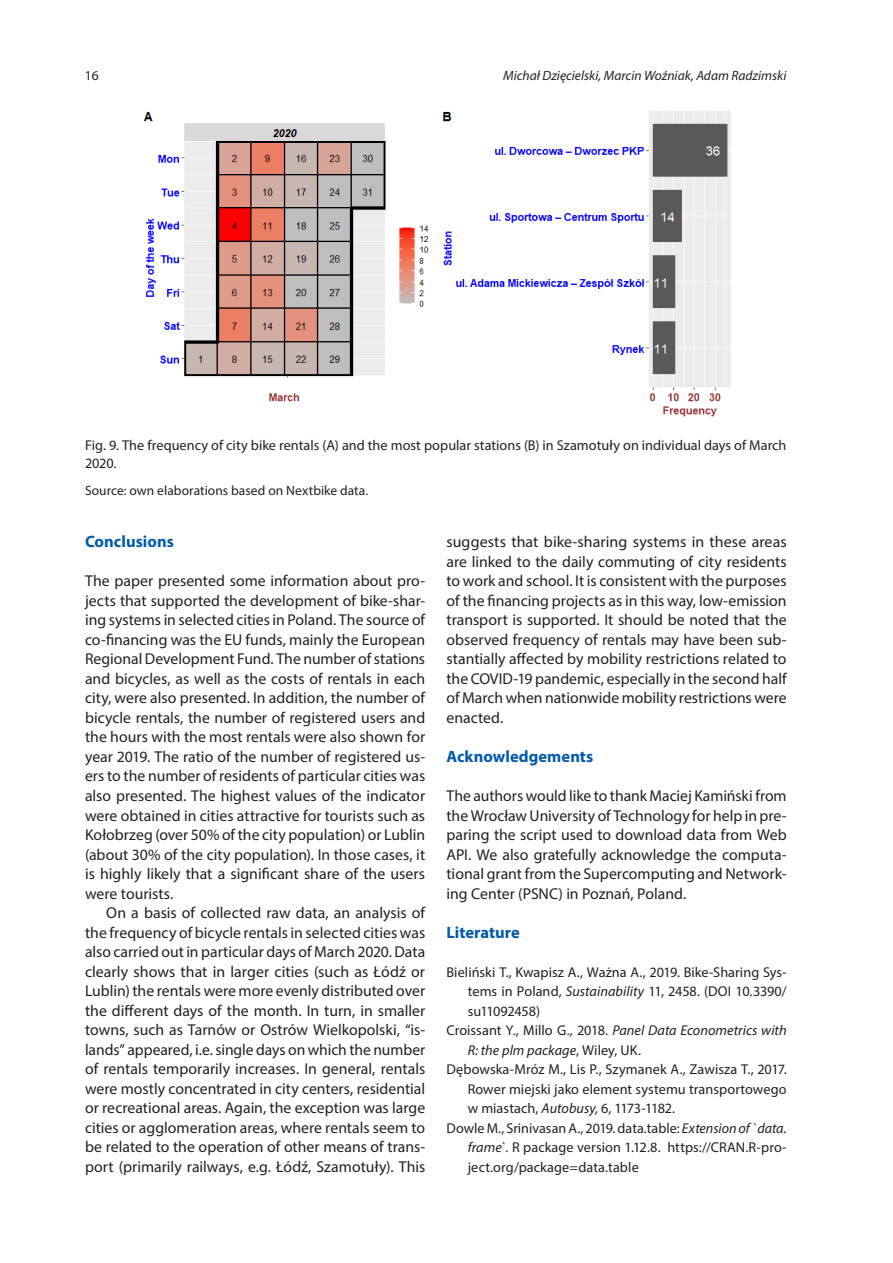
<style>
.page{position:relative;width:893px;height:1263px;background:#fff}
.page>*{position:absolute;margin:0;border:0;box-sizing:border-box;transform-origin:0 0}
.środ{font:700 16.5px "Myriad Pro";color:#015aaa}
.tekst{font:15.75px/19.5px "Myriad Pro";color:#231f20;text-align:justify}
.tekst-2{font:14.25px/19.5px "Myriad Pro";letter-spacing:.005em;color:#231f20;text-align:justify}
.ryc{font:14.25px/18px "Myriad Pro";color:#231f20}
.tekst-3{font:italic 14.25px/19.5px "Myriad Pro";letter-spacing:.005em;color:#231f20}
.t1{font:italic 13.5px "Myriad Pro";color:#231f20}
.źródlo{font:13.5px "Myriad Pro";letter-spacing:.005em;color:#231f20}
.s1{font-style:italic}
.s2{font-style:normal}
</style>
<div class="page">
<img style="left:143px;top:111px;width:588px;height:306px">
<p class="źródlo" style="left:85px;top:67px;width:15px">16</p>
<p class="t1" style="left:503px;top:67px;width:285px">Michał Dzięcielski, Marcin Woźniak, Adam Radzimski</p>
<p class="ryc" style="left:85px;top:436px;width:703px">Fig. 9. The frequency of city bike rentals (A) and the most popular stations (B) in Szamotuły on individual days of March<br>2020.</p>
<p class="źródlo" style="left:85px;top:482px;width:285px">Source: own elaborations based on Nextbike data.</p>
<p class="środ" style="left:85px;top:531px;width:90px">Conclusions</p>
<p class="tekst" style="left:85px;top:571px;width:342px">The paper presented some information about pro&shy;jects that supported the development of bike-shar&shy;ing systems in selected cities in Poland. The source of co-financing was the EU funds, mainly the European Regional Development Fund. The number of stations and bicycles, as well as the costs of rentals in each city, were also presented. In addition, the number of bicycle rentals, the number of registered users and the hours with the most rentals were also shown for year 2019. The ratio of the number of registered us&shy;ers to the number of residents of particular cities was also presented. The highest values of the indicator were obtained in cities attractive for tourists such as Kołobrzeg (over 50% of the city population) or Lublin (about 30% of the city population). In those cases, it is highly likely that a significant share of the users were tourists.</p>
<p class="tekst" style="left:85px;top:903px;width:342px;text-indent:21px">On a basis of collected raw data, an analysis of the frequency of bicycle rentals in selected cities was also carried out in particular days of March 2020. Data clearly shows that in larger cities (such as Łódź or Lublin) the rentals were more evenly distributed over the different days of the month. In turn, in smaller towns, such as Tarnów or Ostrów Wielkopolski, “is&shy;lands” appeared, i.e. single days on which the number of rentals temporarily increases. In general, rentals were mostly concentrated in city centers, residential or recreational areas. Again, the exception was large cities or agglomeration areas, where rentals seem to be related to the operation of other means of trans&shy;port (primarily railways, e.g. Łódź, Szamotuły). This</p>
<p class="tekst" style="left:446px;top:532px;width:342px">suggests that bike-sharing systems in these areas are linked to the daily commuting of city residents to work and school. It is consistent with the purposes of the financing projects as in this way, low-emission transport is supported. It should be noted that the observed frequency of rentals may have been sub&shy;stantially affected by mobility restrictions related to the COVID-19 pandemic, especially in the second half of March when nationwide mobility restrictions were enacted.</p>
<p class="środ" style="left:446px;top:746px;width:148px">Acknowledgements</p>
<p class="tekst" style="left:446px;top:786px;width:342px">The authors would like to thank Maciej Kamiński from the Wrocław University of Technology for help in pre&shy;paring the script used to download data from Web API. We also gratefully acknowledge the computa&shy;tional grant from the Supercomputing and Network&shy;ing Center (PSNC) in Poznań, Poland.</p>
<p class="środ" style="left:446px;top:921px;width:75px">Literature</p>
<p class="tekst-2" style="left:468px;top:962px;width:320px;text-indent:-21px">Bieliński T., Kwapisz A., Ważna A., 2019. Bike-Sharing Sys&shy;tems in Poland, <span class="s1">Sustainability</span> 11, 2458. (DOI 10.3390/ su11092458)</p>
<p class="tekst-3" style="left:468px;top:1020px;width:320px;text-indent:-21px"><span class="s2">Croissant Y., Millo G., 2018.</span> Panel Data Econometrics with<br>R: the plm package<span class="s2">, Wiley, UK.</span></p>
<p class="tekst-2" style="left:468px;top:1059px;width:320px;text-indent:-21px">Dębowska-Mróz M., Lis P., Szymanek A., Zawisza T., 2017.<br>Rower miejski jako element systemu transportowego w miastach, <span class="s1">Autobusy,</span> 6, 1173-1182.</p>
<p class="tekst-2" style="left:468px;top:1118px;width:320px;text-indent:-21px">Dowle M., Srinivasan A., 2019. data.table: <span class="s1">Extension of `data. frame`.</span> R package version 1.12.8. https://CRAN.R-pro&shy;ject.org/package=data.table</p>
</div>
